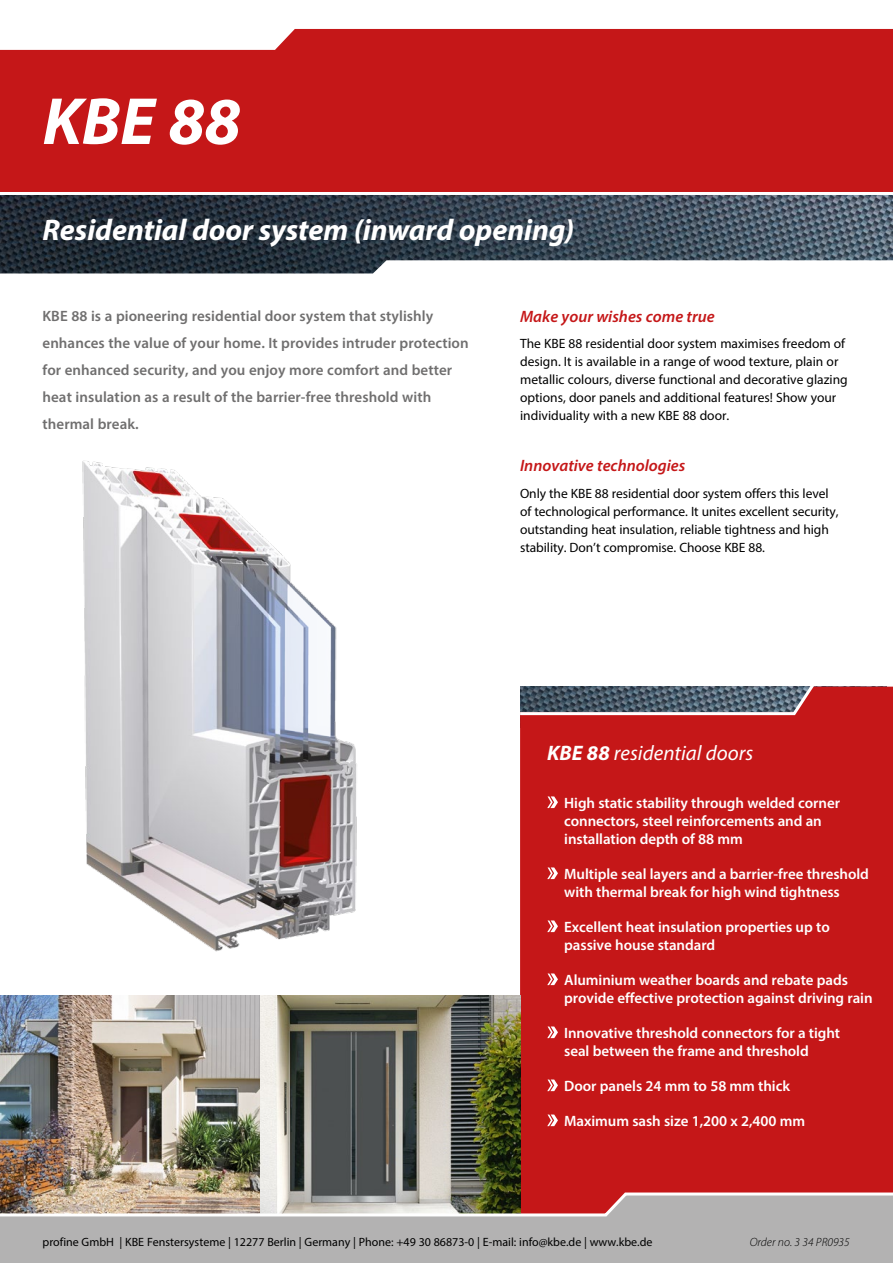
<style>
.page{position:relative;width:893px;height:1263px;background:#fff}
.page>*{position:absolute;margin:0;border:0;box-sizing:border-box;transform-origin:0 0}
.t1{font:italic 700 67.2px "Myriad Pro";color:#fff}
.t2{font:italic 700 30px "Myriad Pro";color:#fff}
.t3{font:italic 21px "Myriad Pro";color:#fff}
.t4{font:italic 600 16.5px "Myriad Pro";color:#c51718}
.t5{font:600 15px/18px "Myriad Pro";letter-spacing:-.005em;color:#fff}
.t6{font:600 15px/27px "Myriad Pro";letter-spacing:.005em;color:#706f6f}
.t7{font:13.5px/18px "Myriad Pro";color:#000}
.t8{font:12px "Myriad Pro";color:#000}
.t9{font:italic 300 12px "Myriad Pro";color:#000}
.s1{font-weight:700}
</style>
<div class="page">
<div style="left:520px;top:717px;width:373px;height:474px;background:#c51718"></div>
<svg style="left:520px;top:686px;width:373px;height:31px;background:#7c565f"></svg>
<img style="left:0;top:995px;width:520px;height:196px">
<img style="left:0;top:195px;width:893px;height:78px">
<div style="left:0;top:13px;width:893px;height:180px;background:#c51718"></div>
<svg style="left:0;top:13px;width:893px;height:37px"></svg>
<svg style="left:0;top:1191px;width:893px;height:72px;background:#b5aca9"></svg>
<img style="left:82px;top:460px;width:275px;height:492px">
<hr style="left:0;top:192px;width:893px;height:3px;background:#fff">
<svg style="left:547px;top:796px;width:11px;height:12px"></svg>
<svg style="left:547px;top:867px;width:11px;height:12px"></svg>
<svg style="left:547px;top:920px;width:11px;height:12px"></svg>
<svg style="left:547px;top:973px;width:11px;height:12px"></svg>
<svg style="left:547px;top:1026px;width:11px;height:12px"></svg>
<svg style="left:547px;top:1079px;width:11px;height:12px"></svg>
<svg style="left:547px;top:1114px;width:11px;height:12px"></svg>
<h1 class="t1" style="left:43px;top:78px;width:200px">KBE 88</h1>
<h2 class="t2" style="left:43px;top:211px;width:533px">Residential door system (inward opening)</h2>
<p class="t6" style="left:43px;top:302px;width:428px">KBE 88 is a pioneering residential door system that stylishly enhances the value of your home. It provides intruder protection for enhanced security, and you enjoy more comfort and better heat insulation as a result of the barrier-free threshold with thermal break.</p>
<p class="t4" style="left:520px;top:306px;width:196px">Make your wishes come true</p>
<p class="t7" style="left:520px;top:334px;width:329px">The KBE 88 residential door system maximises freedom of design. It is available in a range of wood texture, plain or metallic colours, diverse functional and decorative glazing options, door panels and additional features! Show your individuality with a new KBE 88 door.</p>
<p class="t4" style="left:520px;top:455px;width:167px">Innovative technologies</p>
<p class="t7" style="left:520px;top:484px;width:320px">Only the KBE 88 residential door system offers this level of technological performance. It unites excellent security, outstanding heat insulation, reliable tightness and high stability. Don’t compromise. Choose KBE 88.</p>
<h3 class="t3" style="left:547px;top:740px;width:208px"><span class="s1">KBE 88</span> residential doors</h3>
<p class="t5" style="left:564px;top:794px;width:277px">High static stability through welded corner connectors, steel reinforcements and an installation depth of 88 mm</p>
<p class="t5" style="left:564px;top:865px;width:306px">Multiple seal layers and a barrier-free threshold with thermal break for high wind tightness</p>
<p class="t5" style="left:564px;top:918px;width:267px">Excellent heat insulation properties up to passive house standard</p>
<p class="t5" style="left:564px;top:971px;width:310px">Aluminium weather boards and rebate pads provide effective protection against driving rain</p>
<p class="t5" style="left:564px;top:1024px;width:277px">Innovative threshold connectors for a tight seal between the frame and threshold</p>
<p class="t5" style="left:564px;top:1077px;width:227px">Door panels 24 mm to 58 mm thick</p>
<p class="t5" style="left:564px;top:1112px;width:242px">Maximum sash size 1,200 x 2,400 mm</p>
<p class="t8" style="left:43px;top:1234px;width:611px">profine GmbH | KBE Fenstersysteme | 12277 Berlin | Germany | Phone: +49 30 86873-0 | E-mail: info@kbe.de | www.kbe.de</p>
<p class="t9" style="left:750px;top:1236px;width:101px">Order no. 3 34 PR0935</p>
</div>
